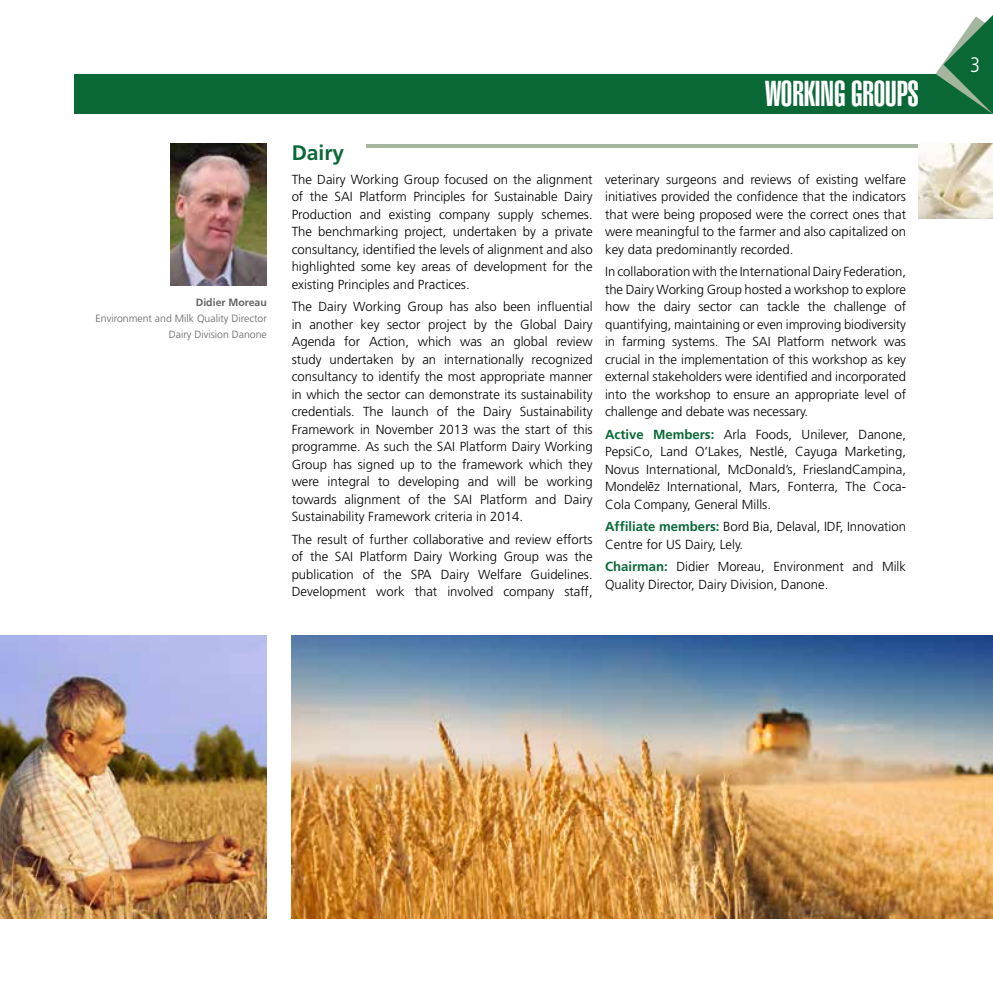
<style>
.page{position:relative;width:993px;height:993px;background:#fff}
.page>*{position:absolute;margin:0;border:0;box-sizing:border-box;transform-origin:0 0}
.t1{font:900 extra-condensed 35px "Swiss 911 BT";color:#fff}
.t2{font:700 21px "Frutiger";color:#0a6837}
.t3{font:300 condensed 21px "Frutiger";color:#fff}
.t4{font:300 13.12px/17.5px "Frutiger";color:#000;text-align:justify}
.t5{font:300 10.5px/15.8px "Frutiger LT Std";color:#636466;text-align:right}
.t6{font:700 10.5px "Frutiger LT Std";color:#636466}
.s1{font-weight:700;color:#0a6837}
</style>
<div class="page">
<hr style="left:366px;top:144px;width:552px;height:3px;background:#a4b6a0">
<div style="left:74px;top:74px;width:918px;height:40px;background:#0a6837"></div>
<img style="left:171px;top:144px;width:96px;height:142px">
<svg style="left:935px;top:16px;width:57px;height:98px"></svg>
<img style="left:918px;top:144px;width:74px;height:74px">
<img style="left:0;top:635px;width:267px;height:283px">
<img style="left:291px;top:635px;width:701px;height:283px">
<p class="t6" style="left:196px;top:296px;width:72px">Didier Moreau</p>
<p class="t5" style="left:96px;top:310px;width:173px">Environment and Milk Quality Director<br>Dairy Division Danone</p>
<h1 class="t1" style="left:765px;top:74px;width:154px">WORKING GROUPS</h1>
<h2 class="t2" style="left:291px;top:140px;width:54px">Dairy</h2>
<p class="t4" style="left:291px;top:170px;width:302px">The Dairy Working Group focused on the alignment of the SAI Platform Principles for Sustainable Dairy Production and existing company supply schemes.<br>The benchmarking project, undertaken by a private consultancy, identified the levels of alignment and also highlighted some key areas of development for the existing Principles and Practices.</p>
<p class="t4" style="left:291px;top:298px;width:302px">The Dairy Working Group has also been influential in another key sector project by the Global Dairy Agenda for Action, which was an global review study undertaken by an internationally recognized consultancy to identify the most appropriate manner in which the sector can demonstrate its sustainability credentials. The launch of the Dairy Sustainability Framework in November 2013 was the start of this programme. As such the SAI Platform Dairy Working Group has signed up to the framework which they were integral to developing and will be working towards alignment of the SAI Platform and Dairy Sustainability Framework criteria in 2014.</p>
<p class="t4" style="left:291px;top:530px;width:302px">The result of further collaborative and review efforts of the SAI Platform Dairy Working Group was the publication of the SPA Dairy Welfare Guidelines.<br>Development work that involved company staff,</p>
<p class="t4" style="left:605px;top:170px;width:302px">veterinary surgeons and reviews of existing welfare initiatives provided the confidence that the indicators that were being proposed were the correct ones that were meaningful to the farmer and also capitalized on key data predominantly recorded.</p>
<p class="t4" style="left:605px;top:263px;width:302px">In collaboration with the International Dairy Federation, the Dairy Working Group hosted a workshop to explore how the dairy sector can tackle the challenge of quantifying, maintaining or even improving biodiversity in farming systems. The SAI Platform network was crucial in the implementation of this workshop as key external stakeholders were identified and incorporated into the workshop to ensure an appropriate level of challenge and debate was necessary.</p>
<p class="t4" style="left:605px;top:425px;width:302px"><span class="s1">Active Members:</span> Arla Foods, Unilever, Danone, PepsiCo, Land O’Lakes, Nestlé, Cayuga Marketing, Novus International, McDonald’s, FrieslandCampina, Mondel-ez International, Mars, Fonterra, The Coca-Cola Company, General Mills.</p>
<p class="t4" style="left:605px;top:518px;width:302px"><span class="s1">Affiliate members:</span> Bord Bia, Delaval, IDF, Innovation<br>Centre for US Dairy, Lely.</p>
<p class="t4" style="left:605px;top:558px;width:302px"><span class="s1">Chairman:</span> Didier Moreau, Environment and Milk<br>Quality Director, Dairy Division, Danone.</p>
<h2 class="t3" style="left:969px;top:53px;width:12px">3</h2>
</div>
